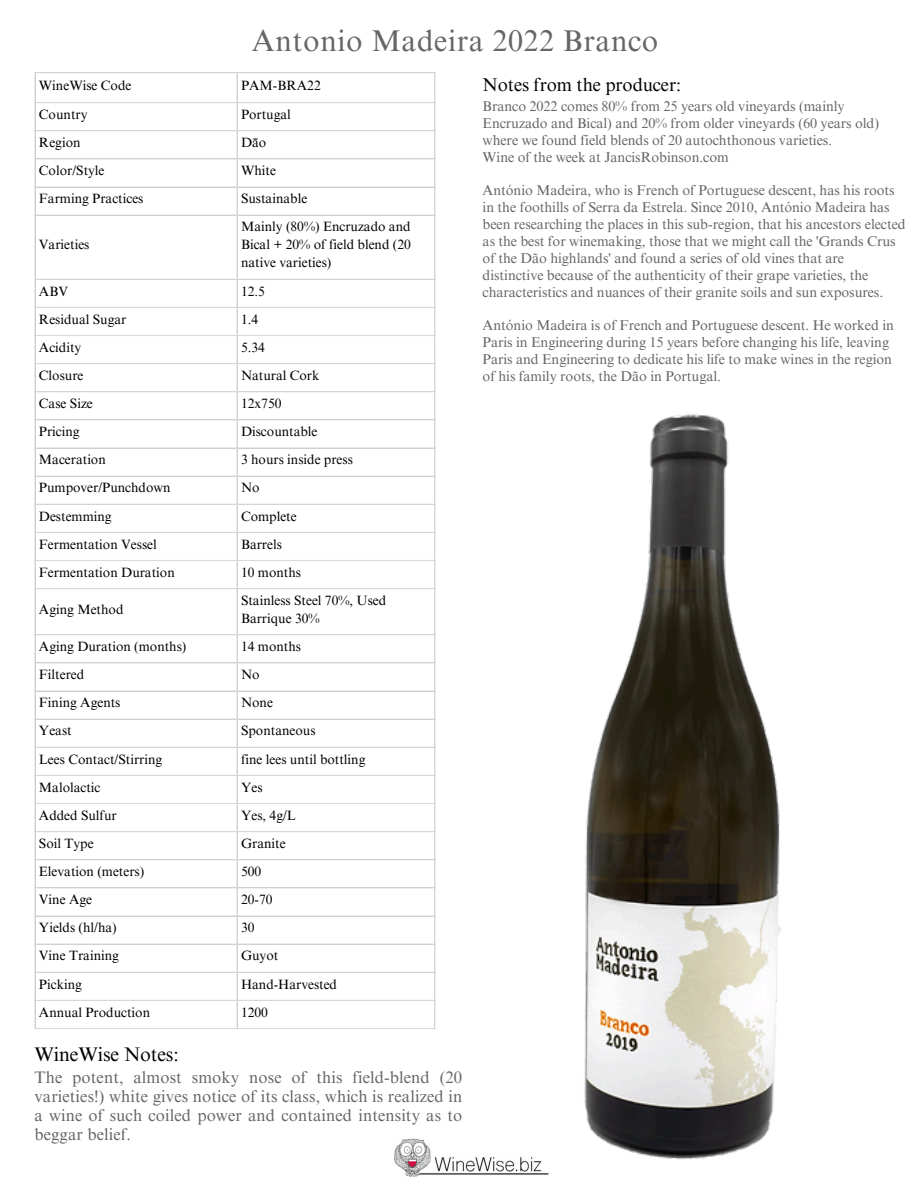
<style>
.page{position:relative;width:918px;height:1188px;background:#fff}
.page>*{position:absolute;margin:0;border:0;box-sizing:border-box;transform-origin:0 0}
.t1{font:30px "Times NRMT Pro";letter-spacing:.02em;color:#666}
.t2{font:19.65px "Times NRMT Pro";letter-spacing:-.005em;color:#000}
.t3{font:18.45px "Times NRMT Pro";letter-spacing:-.005em;color:#000}
.t4{font:16.65px/19.2px "Times NRMT Pro";letter-spacing:.01em;color:#666;text-align:justify}
.t5{font:14.1px/16.8px "Times NRMT Pro";letter-spacing:-.005em;color:#666}
.t6{font:13.5px/18px "Times NRMT Pro";color:#000;text-align:justify}
</style>
<div class="page">
<img style="left:394px;top:1160px;width:155px;height:18px">
<hr style="left:34px;top:73px;width:2px;height:955px;background:#d9d9d9">
<hr style="left:237px;top:73px;width:1px;height:955px;background:#d9d9d9">
<hr style="left:434px;top:73px;width:1px;height:955px;background:#d9d9d9">
<hr style="left:34px;top:72px;width:401px;height:1px;background:#d9d9d9">
<hr style="left:34px;top:102px;width:401px;height:1px;background:#d9d9d9">
<hr style="left:34px;top:130px;width:401px;height:1px;background:#d9d9d9">
<hr style="left:34px;top:158px;width:401px;height:1px;background:#d9d9d9">
<hr style="left:34px;top:186px;width:401px;height:2px;background:#d9d9d9">
<hr style="left:34px;top:215px;width:401px;height:1px;background:#d9d9d9">
<hr style="left:34px;top:279px;width:401px;height:1px;background:#d9d9d9">
<hr style="left:34px;top:307px;width:401px;height:1px;background:#d9d9d9">
<hr style="left:34px;top:335px;width:401px;height:1px;background:#d9d9d9">
<hr style="left:34px;top:363px;width:401px;height:1px;background:#d9d9d9">
<hr style="left:34px;top:391px;width:401px;height:1px;background:#d9d9d9">
<hr style="left:34px;top:419px;width:401px;height:1px;background:#d9d9d9">
<hr style="left:34px;top:447px;width:401px;height:2px;background:#d9d9d9">
<hr style="left:34px;top:476px;width:401px;height:1px;background:#d9d9d9">
<hr style="left:34px;top:504px;width:401px;height:1px;background:#d9d9d9">
<hr style="left:34px;top:532px;width:401px;height:1px;background:#d9d9d9">
<hr style="left:34px;top:560px;width:401px;height:1px;background:#d9d9d9">
<hr style="left:34px;top:588px;width:401px;height:1px;background:#d9d9d9">
<hr style="left:34px;top:634px;width:401px;height:1px;background:#d9d9d9">
<hr style="left:34px;top:662px;width:401px;height:1px;background:#d9d9d9">
<hr style="left:34px;top:690px;width:401px;height:2px;background:#d9d9d9">
<hr style="left:34px;top:719px;width:401px;height:1px;background:#d9d9d9">
<hr style="left:34px;top:747px;width:401px;height:1px;background:#d9d9d9">
<hr style="left:34px;top:775px;width:401px;height:1px;background:#d9d9d9">
<hr style="left:34px;top:803px;width:401px;height:1px;background:#d9d9d9">
<hr style="left:34px;top:831px;width:401px;height:1px;background:#d9d9d9">
<hr style="left:34px;top:859px;width:401px;height:1px;background:#d9d9d9">
<hr style="left:34px;top:887px;width:401px;height:1px;background:#d9d9d9">
<hr style="left:34px;top:915px;width:401px;height:2px;background:#d9d9d9">
<hr style="left:34px;top:944px;width:401px;height:1px;background:#d9d9d9">
<hr style="left:34px;top:972px;width:401px;height:1px;background:#d9d9d9">
<hr style="left:34px;top:1000px;width:401px;height:1px;background:#d9d9d9">
<hr style="left:34px;top:1028px;width:401px;height:1px;background:#d9d9d9">
<img style="left:308px;top:411px;width:473px;height:749px">
<p class="t1" style="left:252px;top:29px;width:408px">Antonio Madeira 2022 Branco</p>
<p class="t6" style="left:39px;top:78px;width:94px">WineWise Code</p>
<p class="t6" style="left:241px;top:78px;width:81px">PAM-BRA22</p>
<p class="t6" style="left:39px;top:107px;width:50px">Country</p>
<p class="t6" style="left:241px;top:107px;width:51px">Portugal</p>
<p class="t6" style="left:39px;top:135px;width:43px">Region</p>
<p class="t6" style="left:241px;top:135px;width:27px">Dāo</p>
<p class="t6" style="left:39px;top:163px;width:67px">Color/Style</p>
<p class="t6" style="left:241px;top:163px;width:36px">White</p>
<p class="t6" style="left:39px;top:191px;width:106px">Farming Practices</p>
<p class="t6" style="left:241px;top:191px;width:68px">Sustainable</p>
<p class="t6" style="left:39px;top:238px;width:52px">Varieties</p>
<p class="t6" style="left:241px;top:220px;width:171px">Mainly (80%) Encruzado and Bical + 20% of field blend (20 native varieties)</p>
<p class="t6" style="left:39px;top:284px;width:31px">ABV</p>
<p class="t6" style="left:241px;top:284px;width:25px">12.5</p>
<p class="t6" style="left:39px;top:312px;width:89px">Residual Sugar</p>
<p class="t6" style="left:241px;top:312px;width:19px">1.4</p>
<p class="t6" style="left:39px;top:340px;width:44px">Acidity</p>
<p class="t6" style="left:241px;top:340px;width:25px">5.34</p>
<p class="t6" style="left:39px;top:368px;width:46px">Closure</p>
<p class="t6" style="left:241px;top:368px;width:80px">Natural Cork</p>
<p class="t6" style="left:39px;top:396px;width:55px">Case Size</p>
<p class="t6" style="left:241px;top:396px;width:42px">12x750</p>
<p class="t6" style="left:39px;top:424px;width:42px">Pricing</p>
<p class="t6" style="left:241px;top:424px;width:78px">Discountable</p>
<p class="t6" style="left:39px;top:452px;width:68px">Maceration</p>
<p class="t6" style="left:241px;top:452px;width:113px">3 hours inside press</p>
<p class="t6" style="left:39px;top:481px;width:133px">Pumpover/Punchdown</p>
<p class="t6" style="left:241px;top:481px;width:20px">No</p>
<p class="t6" style="left:39px;top:509px;width:74px">Destemming</p>
<p class="t6" style="left:241px;top:509px;width:57px">Complete</p>
<p class="t6" style="left:39px;top:537px;width:119px">Fermentation Vessel</p>
<p class="t6" style="left:241px;top:537px;width:42px">Barrels</p>
<p class="t6" style="left:39px;top:565px;width:137px">Fermentation Duration</p>
<p class="t6" style="left:241px;top:565px;width:62px">10 months</p>
<p class="t6" style="left:39px;top:602px;width:86px">Aging Method</p>
<p class="t6" style="left:241px;top:593px;width:147px">Stainless Steel 70%, Used<br>Barrique 30%</p>
<p class="t6" style="left:39px;top:639px;width:149px">Aging Duration (months)</p>
<p class="t6" style="left:241px;top:639px;width:62px">14 months</p>
<p class="t6" style="left:39px;top:667px;width:47px">Filtered</p>
<p class="t6" style="left:241px;top:667px;width:20px">No</p>
<p class="t6" style="left:39px;top:695px;width:83px">Fining Agents</p>
<p class="t6" style="left:241px;top:695px;width:33px">None</p>
<p class="t6" style="left:39px;top:724px;width:34px">Yeast</p>
<p class="t6" style="left:241px;top:724px;width:76px">Spontaneous</p>
<p class="t6" style="left:39px;top:752px;width:125px">Lees Contact/Stirring</p>
<p class="t6" style="left:241px;top:752px;width:126px">fine lees until bottling</p>
<p class="t6" style="left:39px;top:780px;width:63px">Malolactic</p>
<p class="t6" style="left:241px;top:780px;width:23px">Yes</p>
<p class="t6" style="left:39px;top:808px;width:79px">Added Sulfur</p>
<p class="t6" style="left:241px;top:808px;width:56px">Yes, 4g/L</p>
<p class="t6" style="left:39px;top:836px;width:56px">Soil Type</p>
<p class="t6" style="left:241px;top:836px;width:46px">Granite</p>
<p class="t6" style="left:39px;top:864px;width:107px">Elevation (meters)</p>
<p class="t6" style="left:241px;top:864px;width:22px">500</p>
<p class="t6" style="left:39px;top:892px;width:55px">Vine Age</p>
<p class="t6" style="left:241px;top:892px;width:33px">20-70</p>
<p class="t6" style="left:39px;top:920px;width:79px">Yields (hl/ha)</p>
<p class="t6" style="left:241px;top:920px;width:15px">30</p>
<p class="t6" style="left:39px;top:949px;width:82px">Vine Training</p>
<p class="t6" style="left:241px;top:949px;width:39px">Guyot</p>
<p class="t6" style="left:39px;top:977px;width:45px">Picking</p>
<p class="t6" style="left:241px;top:977px;width:98px">Hand-Harvested</p>
<p class="t6" style="left:39px;top:1005px;width:113px">Annual Production</p>
<p class="t6" style="left:241px;top:1005px;width:29px">1200</p>
<p class="t2" style="left:34px;top:1047px;width:146px">WineWise Notes:</p>
<p class="t4" style="left:34px;top:1070px;width:429px">The potent, almost smoky nose of this field-blend (20 varieties!) white gives notice of its class, which is realized in a wine of such coiled power and contained intensity as to beggar belief.</p>
<p class="t3" style="left:483px;top:77px;width:200px">Notes from the producer:</p>
<p class="t5" style="left:483px;top:99px;width:398px">Branco 2022 comes 80% from 25 years old vineyards (mainly<br>Encruzado and Bical) and 20% from older vineyards (60 years old) where we found field blends of 20 autochthonous varieties.</p>
<p class="t5" style="left:483px;top:150px;width:248px">Wine of the week at JancisRobinson.com</p>
<h2 class="t5" style="left:483px;top:184px;width:425px">António Madeira, who is French of Portuguese descent, has his roots in the foothills of Serra da Estrela. Since 2010, António Madeira has been researching the places in this sub-region, that his ancestors elected as the best for winemaking, those that we might call the 'Grands Crus of the Dão highlands' and found a series of old vines that are distinctive because of the authenticity of their grape varieties, the characteristics and nuances of their granite soils and sun exposures.</h2>
<p class="t5" style="left:483px;top:319px;width:413px">António Madeira is of French and Portuguese descent. He worked in Paris in Engineering during 15 years before changing his life, leaving Paris and Engineering to dedicate his life to make wines in the region of his family roots, the Dão in Portugal.</p>
</div>
